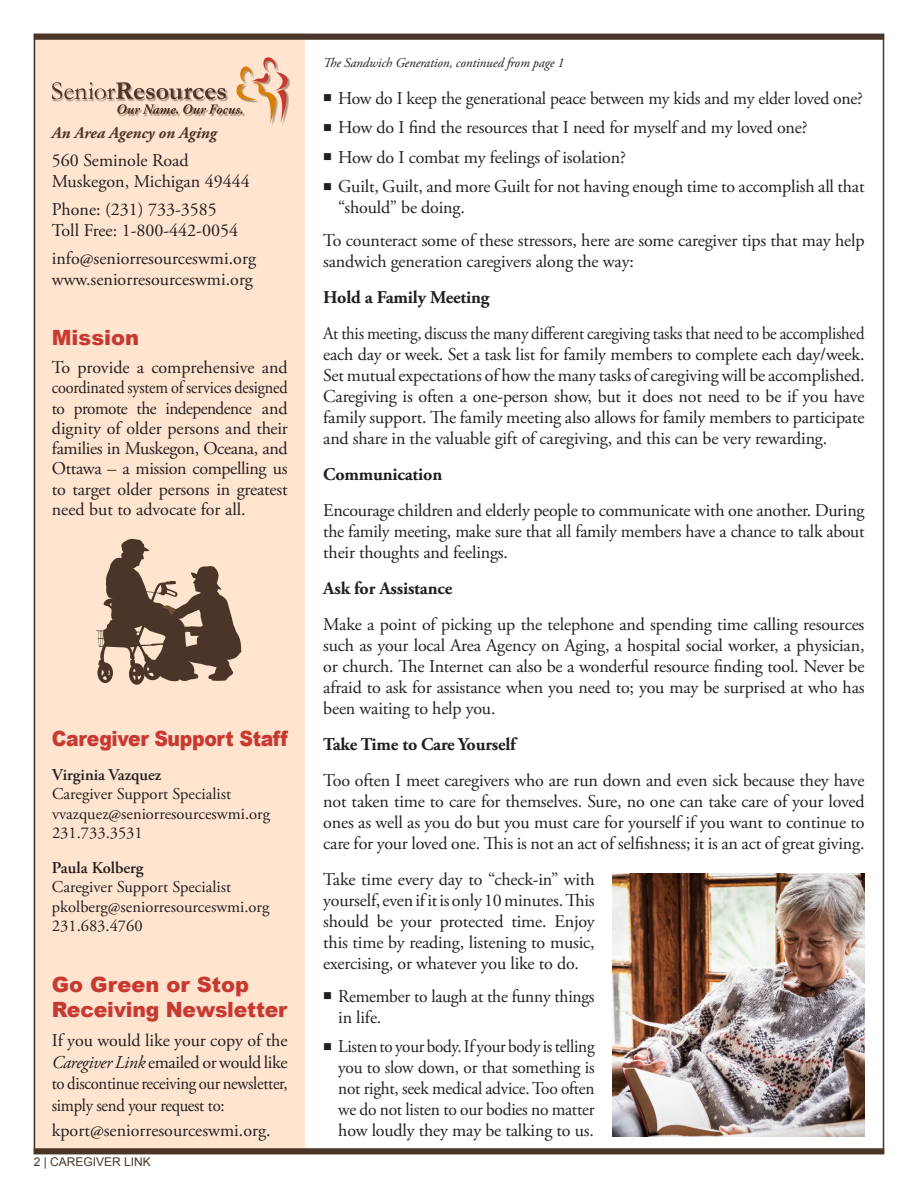
<style>
.page{position:relative;width:918px;height:1188px;background:#fff}
.page>*{position:absolute;margin:0;border:0;box-sizing:border-box;transform-origin:0 0}
.t1{font:900 21px/25.2px "Arial";letter-spacing:-.01em;color:#c73a32}
.t2{font:900 21px "Arial";letter-spacing:-.01em;color:#c73a32;scale:.9 1}
.Article_Body_Copy{font:18px/21px "Adobe Garamond Pro";letter-spacing:-.01em;color:#231f20;text-align:justify}
.Article_Body_Copy-2{font:18px/21px "Adobe Garamond Pro";letter-spacing:-.01em;color:#231f20;text-align:justify;scale:.93 1}
.Article_Body_Copy-3{font:18px/21px "Adobe Garamond Pro";letter-spacing:-.01em;color:#231f20;text-align:justify;scale:.95 1}
.Article_Body_Copy-4{font:700 18px "Adobe Garamond Pro";letter-spacing:-.01em;color:#231f20}
.t3{font:16.5px/19.5px "Adobe Garamond Pro";color:#231f20}
.t4{font:italic 700 16.5px "Adobe Garamond Pro";color:#4a3628}
.Article_Body_Copy-5{font:italic 13.5px "Adobe Garamond Pro";letter-spacing:-.01em;color:#231f20}
.t5{font:12px "Arial";color:#4a3628}
.s1{font-weight:600}
.s2{font-style:italic}
</style>
<div class="page">
<div style="left:34px;top:34px;width:271px;height:1120px;background:#ffe4cf"></div>
<div style="left:34px;top:34px;width:850px;height:6px;background:#4a3628"></div>
<div style="left:34px;top:1148px;width:850px;height:6px;background:#4a3628"></div>
<svg style="left:52px;top:57px;width:238px;height:66px"></svg>
<svg style="left:96px;top:539px;width:146px;height:146px"></svg>
<div style="left:175px;top:661px;width:19px;height:20px;background:#4a3628;border-radius:50%"></div>
<img style="left:613px;top:873px;width:252px;height:263px">
<p class="t4" style="left:52px;top:124px;width:166px">An Area Agency on Aging</p>
<p class="Article_Body_Copy" style="left:52px;top:151px;width:138px">560 Seminole Road</p>
<p class="Article_Body_Copy" style="left:52px;top:172px;width:199px">Muskegon, Michigan 49444</p>
<p class="Article_Body_Copy" style="left:52px;top:199px;width:167px">Phone: (231) 733-3585</p>
<p class="Article_Body_Copy" style="left:52px;top:220px;width:188px">Toll Free: 1-800-442-0054</p>
<p class="Article_Body_Copy" style="left:52px;top:248px;width:206px">info@seniorresourceswmi.org</p>
<p class="Article_Body_Copy" style="left:52px;top:269px;width:203px">www.seniorresourceswmi.org</p>
<p class="t1" style="left:52px;top:325px;width:89px">Mission</p>
<p class="Article_Body_Copy" style="left:52px;top:358px;width:237px;line-height:20.2px">To provide a comprehensive and coordinated system of services designed to promote the independence and dignity of older persons and their families in Muskegon, Oceana, and Ottawa – a mission compelling us to target older persons in greatest need but to advocate for all.</p>
<p class="t2" style="left:52px;top:723px;width:264px">Caregiver Support Staff</p>
<p class="t3" style="left:52px;top:765px;width:181px"><span class="s1">Virginia Vazquez<br></span>Caregiver Support Specialist</p>
<p class="t3" style="left:52px;top:804px;width:219px">vvazquez@seniorresourceswmi.org</p>
<p class="t3" style="left:52px;top:824px;width:92px">231.733.3531</p>
<p class="t3" style="left:52px;top:858px;width:181px"><span class="s1">Paula Kolberg<br></span>Caregiver Support Specialist</p>
<p class="t3" style="left:52px;top:897px;width:219px">pkolberg@seniorresourceswmi.org</p>
<p class="t3" style="left:52px;top:917px;width:92px">231.683.4760</p>
<p class="t1" style="left:52px;top:971px;width:237px">Go Green or Stop<br>Receiving Newsletter</p>
<p class="Article_Body_Copy" style="left:52px;top:1030px;width:237px;line-height:21.6px">If you would like your copy of the <span class="s2">Caregiver Link</span> emailed or would like to discontinue receiving our newsletter, simply send your request to:</p>
<p class="Article_Body_Copy" style="left:52px;top:1121px;width:220px">kport@seniorresourceswmi.org.</p>
<p class="t5" style="left:34px;top:1154px;width:119px">2 | CAREGIVER LINK</p>
<p class="Article_Body_Copy-5" style="left:323px;top:55px;width:243px">The Sandwich Generation, continued from page 1</p>
<p class="Article_Body_Copy" style="left:323px;top:88px;width:541px">■ How do I keep the generational peace between my kids and my elder loved one?</p>
<p class="Article_Body_Copy" style="left:323px;top:118px;width:486px">■ How do I find the resources that I need for myself and my loved one?</p>
<p class="Article_Body_Copy" style="left:323px;top:147px;width:304px">■ How do I combat my feelings of isolation?</p>
<p class="Article_Body_Copy" style="left:338px;top:177px;width:528px;text-indent:-15px">■ Guilt, Guilt, and more Guilt for not having enough time to accomplish all that “should” be doing.</p>
<p class="Article_Body_Copy" style="left:323px;top:230px;width:543px">To counteract some of these stressors, here are some caregiver tips that may help sandwich generation caregivers along the way:</p>
<p class="Article_Body_Copy-4" style="left:323px;top:287px;width:168px">Hold a Family Meeting</p>
<p class="Article_Body_Copy-2" style="left:323px;top:323px;width:584px">At this meeting, discuss the many different caregiving tasks that need to be accomplished each day or week. Set a task list for family members to complete each day/week.<br>Set mutual expectations of how the many tasks of caregiving will be accomplished.<br>Caregiving is often a one-person show, but it does not need to be if you have family support. The family meeting also allows for family members to participate and share in the valuable gift of caregiving, and this can be very rewarding.</p>
<p class="Article_Body_Copy-4" style="left:323px;top:464px;width:120px">Communication</p>
<p class="Article_Body_Copy" style="left:323px;top:500px;width:543px">Encourage children and elderly people to communicate with one another. During the family meeting, make sure that all family members have a chance to talk about their thoughts and feelings.</p>
<p class="Article_Body_Copy-4" style="left:323px;top:578px;width:131px">Ask for Assistance</p>
<p class="Article_Body_Copy" style="left:323px;top:614px;width:543px">Make a point of picking up the telephone and spending time calling resources such as your local Area Agency on Aging, a hospital social worker, a physician, or church. The Internet can also be a wonderful resource finding tool. Never be afraid to ask for assistance when you need to; you may be surprised at who has been waiting to help you.</p>
<p class="Article_Body_Copy-4" style="left:323px;top:734px;width:194px">Take Time to Care Yourself</p>
<p class="Article_Body_Copy" style="left:323px;top:770px;width:543px">Too often I meet caregivers who are run down and even sick because they have not taken time to care for themselves. Sure, no one can take care of your loved ones as well as you do but you must care for yourself if you want to continue to care for your loved one. This is not an act of selfishness; it is an act of great giving.</p>
<p class="Article_Body_Copy" style="left:323px;top:869px;width:273px">Take time every day to “check-in” with yourself, even if it is only 10 minutes. This should be your protected time. Enjoy this time by reading, listening to music, exercising, or whatever you like to do.</p>
<p class="Article_Body_Copy" style="left:338px;top:986px;width:258px;text-indent:-15px">■ Remember to laugh at the funny things in life.</p>
<p class="Article_Body_Copy-3" style="left:338px;top:1037px;width:271px;text-indent:-15px">■ Listen to your body. If your body is telling you to slow down, or that something is not right, seek medical advice. Too often we do not listen to our bodies no matter how loudly they may be talking to us.</p>
</div>
